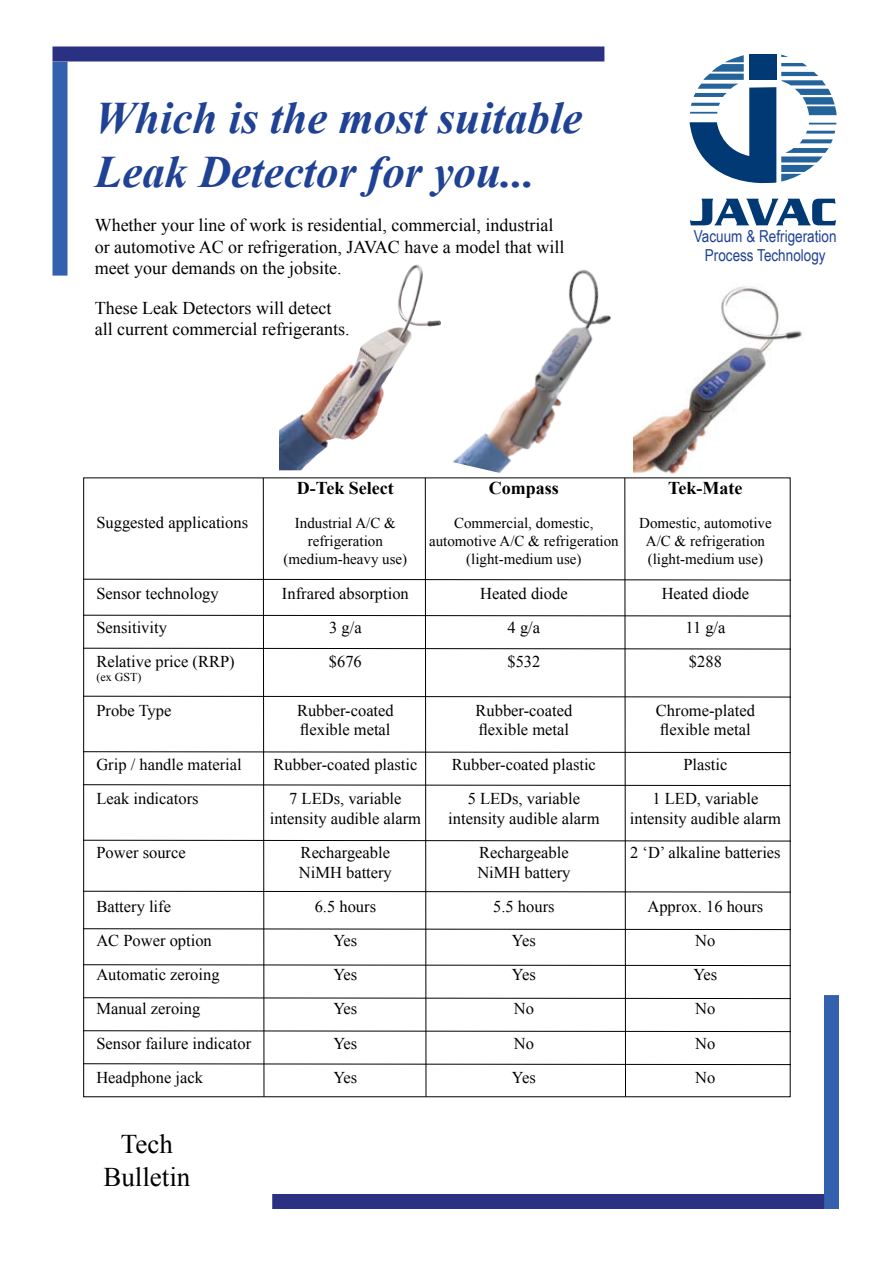
<style>
.page{position:relative;width:893px;height:1263px;background:#fff}
.page>*{position:absolute;margin:0;border:0;box-sizing:border-box;transform-origin:0 0}
.t1{font:italic 700 45px/54px "Times New Roman";color:#1f4294}
.t2{font:27px/32.4px "Times New Roman";color:#000;text-align:center}
.t3{font:18px/21.6px "Times New Roman";color:#000}
.t4{font:700 18px "Times New Roman";color:#000}
.t5{font:16.5px "Times New Roman";color:#000}
.t6{font:16.5px/19.8px "Arial Narrow";color:#1f4294;text-align:center}
.t7{font:15px "Times New Roman";color:#000}
.t8{font:12px "Times New Roman";color:#000}
</style>
<div class="page">
<div style="left:52px;top:62px;width:16px;height:214px;background:#3361ae"></div>
<div style="left:52px;top:46px;width:552px;height:16px;background:#2a3182"></div>
<div style="left:824px;top:995px;width:15px;height:214px;background:#3361ae"></div>
<div style="left:272px;top:1194px;width:552px;height:15px;background:#2a3182"></div>
<div style="left:749px;top:54px;width:28px;height:26px;background:#003974"></div>
<svg style="left:690px;top:55px;width:146px;height:170px"></svg>
<img style="left:407px;top:266px;width:33px;height:73px">
<img style="left:440px;top:269px;width:171px;height:204px">
<img style="left:633px;top:286px;width:169px;height:188px">
<svg style="left:83px;top:477px;width:708px;height:620px"></svg>
<h1 class="t1" style="left:95px;top:89px;width:489px">Which is the most suitable<br>Leak Detector for you...</h1>
<p class="t3" style="left:95px;top:214px;width:471px">Whether your line of work is residential, commercial, industrial or automotive AC or refrigeration, JAVAC have a model that will meet your demands on the jobsite.</p>
<p class="t3" style="left:95px;top:297px;width:256px">These Leak Detectors will detect all current commercial refrigerants.</p>
<p class="t6" style="left:694px;top:225px;width:144px">Vacuum &amp; Refrigeration<br>Process Technology</p>
<p class="t4" style="left:297px;top:476px;width:98px">D-Tek Select</p>
<p class="t4" style="left:489px;top:476px;width:72px">Compass</p>
<p class="t4" style="left:668px;top:476px;width:76px">Tek-Mate</p>
<p class="t5" style="left:96px;top:512px;width:153px">Suggested applications</p>
<p class="t7" style="left:295px;top:513px;width:102px">Industrial A/C &amp;</p>
<p class="t7" style="left:454px;top:513px;width:141px">Commercial, domestic,</p>
<p class="t7" style="left:639px;top:513px;width:134px">Domestic, automotive</p>
<p class="t7" style="left:308px;top:531px;width:76px">refrigeration</p>
<p class="t7" style="left:429px;top:531px;width:191px">automotive A/C &amp; refrigeration</p>
<p class="t7" style="left:646px;top:531px;width:121px">A/C &amp; refrigeration</p>
<p class="t7" style="left:284px;top:549px;width:125px">(medium-heavy use)</p>
<p class="t7" style="left:466px;top:549px;width:117px">(light-medium use)</p>
<p class="t7" style="left:648px;top:549px;width:117px">(light-medium use)</p>
<p class="t5" style="left:96px;top:582px;width:124px">Sensor technology</p>
<p class="t5" style="left:282px;top:582px;width:128px">Infrared absorption</p>
<p class="t5" style="left:480px;top:582px;width:89px">Heated diode</p>
<p class="t5" style="left:662px;top:582px;width:89px">Heated diode</p>
<p class="t5" style="left:96px;top:616px;width:72px">Sensitivity</p>
<p class="t5" style="left:329px;top:616px;width:34px">3 g/a</p>
<p class="t5" style="left:508px;top:616px;width:34px">4 g/a</p>
<p class="t5" style="left:685px;top:616px;width:42px">11 g/a</p>
<p class="t5" style="left:96px;top:650px;width:140px">Relative price (RRP)</p>
<p class="t5" style="left:329px;top:650px;width:34px">$676</p>
<p class="t5" style="left:507px;top:650px;width:34px">$532</p>
<p class="t5" style="left:689px;top:650px;width:34px">$288</p>
<p class="t8" style="left:96px;top:669px;width:46px">(ex GST)</p>
<p class="t5" style="left:96px;top:699px;width:77px">Probe Type</p>
<p class="t5" style="left:297px;top:699px;width:98px">Rubber-coated</p>
<p class="t5" style="left:475px;top:699px;width:98px">Rubber-coated</p>
<p class="t5" style="left:656px;top:699px;width:100px">Chrome-plated</p>
<p class="t5" style="left:300px;top:719px;width:92px">flexible metal</p>
<p class="t5" style="left:479px;top:719px;width:92px">flexible metal</p>
<p class="t5" style="left:660px;top:719px;width:92px">flexible metal</p>
<p class="t5" style="left:96px;top:753px;width:147px">Grip / handle material</p>
<p class="t5" style="left:273px;top:753px;width:146px">Rubber-coated plastic</p>
<p class="t5" style="left:452px;top:753px;width:146px">Rubber-coated plastic</p>
<p class="t5" style="left:683px;top:753px;width:46px">Plastic</p>
<p class="t5" style="left:96px;top:787px;width:104px">Leak indicators</p>
<p class="t5" style="left:289px;top:787px;width:114px">7 LEDs, variable</p>
<p class="t5" style="left:468px;top:787px;width:114px">5 LEDs, variable</p>
<p class="t5" style="left:652px;top:787px;width:107px">1 LED, variable</p>
<p class="t5" style="left:270px;top:807px;width:153px">intensity audible alarm</p>
<p class="t5" style="left:448px;top:807px;width:153px">intensity audible alarm</p>
<p class="t5" style="left:630px;top:807px;width:153px">intensity audible alarm</p>
<p class="t5" style="left:96px;top:841px;width:91px">Power source</p>
<p class="t5" style="left:301px;top:841px;width:91px">Rechargeable</p>
<p class="t5" style="left:479px;top:841px;width:91px">Rechargeable</p>
<p class="t5" style="left:630px;top:841px;width:152px">2 ‘D’ alkaline batteries</p>
<p class="t5" style="left:299px;top:861px;width:95px">NiMH battery</p>
<p class="t5" style="left:477px;top:861px;width:95px">NiMH battery</p>
<p class="t5" style="left:96px;top:895px;width:76px">Battery life</p>
<p class="t5" style="left:315px;top:895px;width:63px">6.5 hours</p>
<p class="t5" style="left:493px;top:895px;width:63px">5.5 hours</p>
<p class="t5" style="left:647px;top:895px;width:117px">Approx. 16 hours</p>
<p class="t5" style="left:96px;top:929px;width:117px">AC Power option</p>
<p class="t5" style="left:333px;top:929px;width:26px">Yes</p>
<p class="t5" style="left:512px;top:929px;width:26px">Yes</p>
<p class="t5" style="left:695px;top:929px;width:22px">No</p>
<p class="t5" style="left:96px;top:963px;width:125px">Automatic zeroing</p>
<p class="t5" style="left:333px;top:963px;width:26px">Yes</p>
<p class="t5" style="left:512px;top:963px;width:26px">Yes</p>
<p class="t5" style="left:693px;top:963px;width:26px">Yes</p>
<p class="t5" style="left:96px;top:998px;width:106px">Manual zeroing</p>
<p class="t5" style="left:333px;top:998px;width:26px">Yes</p>
<p class="t5" style="left:514px;top:998px;width:22px">No</p>
<p class="t5" style="left:695px;top:998px;width:22px">No</p>
<p class="t5" style="left:96px;top:1032px;width:156px">Sensor failure indicator</p>
<p class="t5" style="left:333px;top:1032px;width:26px">Yes</p>
<p class="t5" style="left:514px;top:1032px;width:22px">No</p>
<p class="t5" style="left:695px;top:1032px;width:22px">No</p>
<p class="t5" style="left:96px;top:1066px;width:108px">Headphone jack</p>
<p class="t5" style="left:333px;top:1066px;width:26px">Yes</p>
<p class="t5" style="left:512px;top:1066px;width:26px">Yes</p>
<p class="t5" style="left:695px;top:1066px;width:22px">No</p>
<h2 class="t2" style="left:103px;top:1128px;width:89px">Tech<br>Bulletin</h2>
</div>
